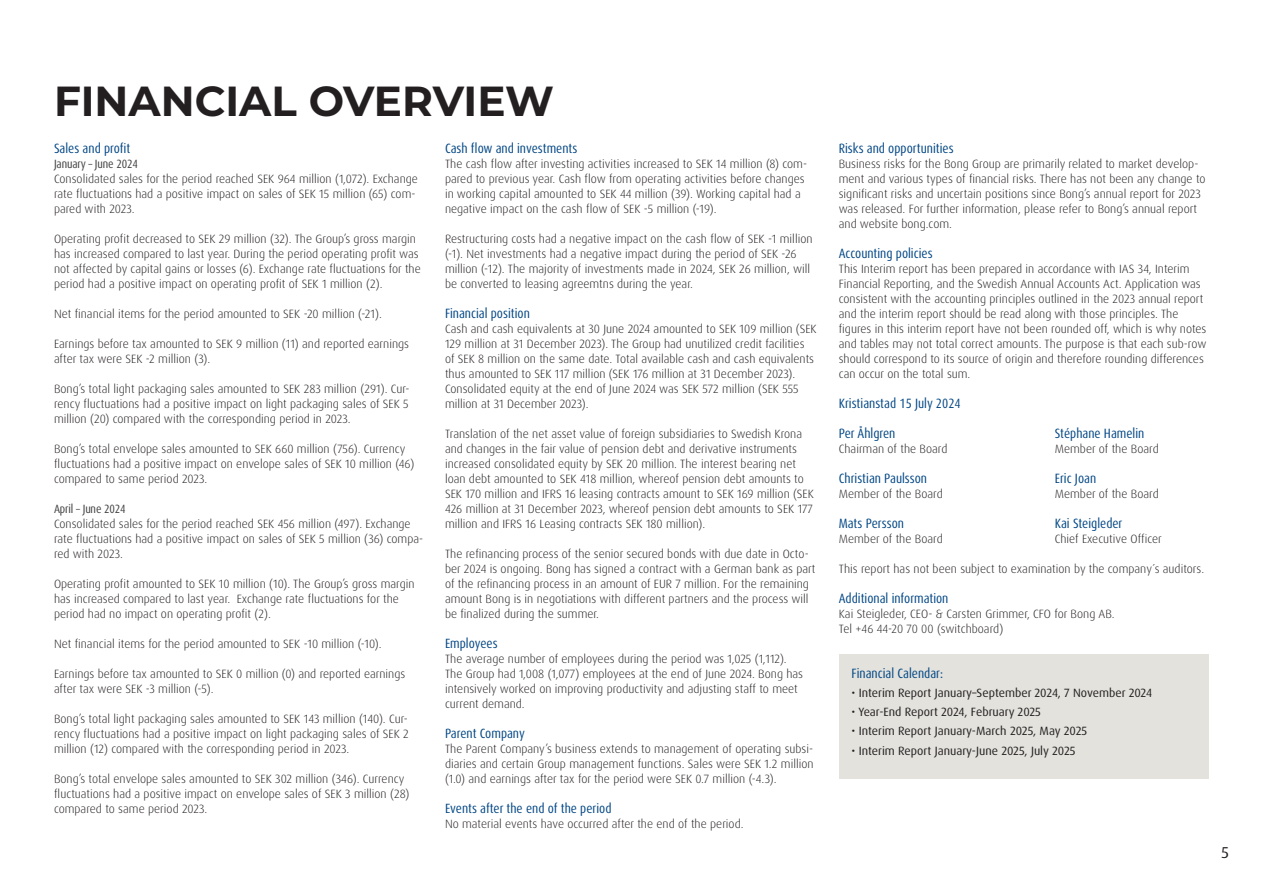
<style>
.page{position:relative;width:1263px;height:893px;background:#fff}
.page>*{position:absolute;margin:0;border:0;box-sizing:border-box;transform-origin:0 0}
.Rubrik_stor_grå{font:700 42px "Montserrat";color:#231f20}
.Citat-text{font:15.75px "Dax Pro";color:#231f20}
.Bröd{font:condensed 13.5px "Dax Pro";color:#004684}
.mellanrubrik_blå{font:condensed 13.5px "Dax Pro";color:#004684}
.Brödtext{font:condensed 13.5px "Dax Pro";color:#004684}
.Bröd-2{font:condensed 13.35px "Dax Pro";color:#004684}
.Bröd-3{font:300 12px/15px "Dax Pro";color:#231f20}
.Brödtext_utan_indrag{font:300 12px/15px "Dax Pro";color:#231f20}
.mellanrubrik_grå{font:300 12px/15px "Dax Pro";color:#231f20}
.Brödtext-2{font:300 12px/15px "Dax Pro";color:#231f20;text-align:justify}
.Punktlista{font:12px "Dax Pro";color:#231f20}
.mellanrubrik_grå-2{font:condensed 12px "Dax Pro";letter-spacing:-.01em;color:#3e3e3f}
</style>
<div class="page">
<div style="left:839px;top:654px;width:370px;height:124px;background:#e3e2dd"></div>
<p class="Rubrik_stor_grå" style="left:54px;top:71px;width:501px">FINANCIAL OVERVIEW</p>
<p class="Brödtext" style="left:445px;top:140px;width:134px">Cash flow and investments</p>
<p class="Brödtext_utan_indrag" style="left:445px;top:156px;width:364px">The cash flow after investing activities increased to SEK 14 million (8) com&shy;pared to previous year. Cash flow from operating activities before changes in working capital amounted to SEK 44 million (39). Working capital had a negative impact on the cash flow of SEK -5 million (-19).</p>
<p class="Brödtext_utan_indrag" style="left:445px;top:231px;width:369px">Restructuring costs had a negative impact on the cash flow of SEK -1 million (-1). Net investments had a negative impact during the period of SEK -26 million (-12). The majority of investments made in 2024, SEK 26 million, will be converted to leasing agreemtns during the year.</p>
<p class="mellanrubrik_blå" style="left:445px;top:305px;width:86px">Financial position</p>
<p class="Bröd-3" style="left:445px;top:321px;width:373px">Cash and cash equivalents at 30 June 2024 amounted to SEK 109 million (SEK 129 million at 31 December 2023). The Group had unutilized credit facilities of SEK 8 million on the same date. Total available cash and cash equivalents thus amounted to SEK 117 million (SEK 176 million at 31 December 2023).<br>Consolidated equity at the end of June 2024 was SEK 572 million (SEK 555 million at 31 December 2023).</p>
<p class="Bröd-3" style="left:445px;top:426px;width:370px">Translation of the net asset value of foreign subsidiaries to Swedish Krona and changes in the fair value of pension debt and derivative instruments increased consolidated equity by SEK 20 million. The interest bearing net loan debt amounted to SEK 418 million, whereof pension debt amounts to SEK 170 million and IFRS 16 leasing contracts amount to SEK 169 million (SEK 426 million at 31 December 2023, whereof pension debt amounts to SEK 177 million and IFRS 16 Leasing contracts SEK 180 million).</p>
<p class="Bröd-3" style="left:445px;top:546px;width:372px">The refinancing process of the senior secured bonds with due date in Octo&shy;ber 2024 is ongoing. Bong has signed a contract with a German bank as part of the refinancing process in an amount of EUR 7 million. For the remaining amount Bong is in negotiations with different partners and the process will be finalized during the summer.</p>
<p class="Bröd-2" style="left:445px;top:635px;width:54px">Employees</p>
<p class="Bröd-3" style="left:445px;top:651px;width:360px">The average number of employees during the period was 1,025 (1,112).<br>The Group had 1,008 (1,077) employees at the end of June 2024. Bong has intensively worked on improving productivity and adjusting staff to meet current demand.</p>
<p class="Bröd-2" style="left:445px;top:724px;width:81px">Parent Company</p>
<p class="Brödtext-2" style="left:445px;top:741px;width:370px">The Parent Company’s business extends to management of operating subsi&shy;diaries and certain Group management functions. Sales were SEK 1.2 million (1.0) and earnings after tax for the period were SEK 0.7 million (-4.3).</p>
<p class="Bröd-2" style="left:445px;top:799px;width:168px">Events after the end of the period</p>
<p class="Bröd-3" style="left:445px;top:816px;width:300px">No material events have occurred after the end of the period.</p>
<p class="mellanrubrik_blå" style="left:54px;top:140px;width:78px">Sales and profit</p>
<p class="mellanrubrik_grå-2" style="left:54px;top:156px;width:85px">January – June 2024</p>
<p class="mellanrubrik_grå" style="left:54px;top:171px;width:365px">Consolidated sales for the period reached SEK 964 million (1,072). Exchange rate fluctuations had a positive impact on sales of SEK 15 million (65) com&shy;pared with 2023.</p>
<p class="Bröd-3" style="left:54px;top:231px;width:368px">Operating profit decreased to SEK 29 million (32). The Group’s gross margin has increased compared to last year. During the period operating profit was not affected by capital gains or losses (6). Exchange rate fluctuations for the period had a positive impact on operating profit of SEK 1 million (2).</p>
<p class="Bröd-3" style="left:54px;top:306px;width:329px">Net financial items for the period amounted to SEK -20 million (-21).</p>
<p class="Bröd-3" style="left:54px;top:336px;width:357px">Earnings before tax amounted to SEK 9 million (11) and reported earnings after tax were SEK -2 million (3).</p>
<p class="Bröd-3" style="left:54px;top:381px;width:357px;text-align:justify">Bong’s total light packaging sales amounted to SEK 283 million (291). Cur&shy;rency fluctuations had a positive impact on light packaging sales of SEK 5 million (20) compared with the corresponding period in 2023.</p>
<p class="Bröd-3" style="left:54px;top:441px;width:362px">Bong’s total envelope sales amounted to SEK 660 million (756). Currency fluctuations had a positive impact on envelope sales of SEK 10 million (46) compared to same period 2023.</p>
<p class="mellanrubrik_grå-2" style="left:54px;top:501px;width:73px">April – June 2024</p>
<p class="mellanrubrik_grå" style="left:54px;top:516px;width:371px">Consolidated sales for the period reached SEK 456 million (497). Exchange rate fluctuations had a positive impact on sales of SEK 5 million (36) compa&shy;red with 2023.</p>
<p class="Bröd-3" style="left:54px;top:576px;width:362px">Operating profit amounted to SEK 10 million (10). The Group’s gross margin has increased compared to last year. Exchange rate fluctuations for the period had no impact on operating profit (2).</p>
<p class="Bröd-3" style="left:54px;top:636px;width:329px">Net financial items for the period amounted to SEK -10 million (-10).</p>
<p class="Bröd-3" style="left:54px;top:666px;width:353px">Earnings before tax amounted to SEK 0 million (0) and reported earnings after tax were SEK -3 million (-5).</p>
<p class="Bröd-3" style="left:54px;top:711px;width:356px;text-align:justify">Bong’s total light packaging sales amounted to SEK 143 million (140). Cur&shy;rency fluctuations had a positive impact on light packaging sales of SEK 2 million (12) compared with the corresponding period in 2023.</p>
<p class="Bröd-3" style="left:54px;top:771px;width:357px">Bong’s total envelope sales amounted to SEK 302 million (346). Currency fluctuations had a positive impact on envelope sales of SEK 3 million (28) compared to same period 2023.</p>
<p class="mellanrubrik_blå" style="left:839px;top:140px;width:116px">Risks and opportunities</p>
<p class="Bröd-3" style="left:839px;top:156px;width:368px">Business risks for the Bong Group are primarily related to market develop&shy;ment and various types of financial risks. There has not been any change to significant risks and uncertain positions since Bong’s annual report for 2023 was released. For further information, please refer to Bong’s annual report and website bong.com.</p>
<p class="Bröd" style="left:839px;top:245px;width:95px">Accounting policies</p>
<p class="Bröd-3" style="left:839px;top:261px;width:369px">This Interim report has been prepared in accordance with IAS 34, Interim Financial Reporting, and the Swedish Annual Accounts Act. Application was consistent with the accounting principles outlined in the 2023 annual report and the interim report should be read along with those principles. The figures in this interim report have not been rounded off, which is why notes and tables may not total correct amounts. The purpose is that each sub-row should correspond to its source of origin and therefore rounding differences can occur on the total sum.</p>
<p class="Bröd" style="left:839px;top:395px;width:123px">Kristianstad 15 July 2024</p>
<p class="Bröd" style="left:839px;top:425px;width:58px">Per Åhlgren</p>
<p class="Bröd" style="left:1055px;top:425px;width:91px">Stéphane Hamelin</p>
<p class="Bröd-3" style="left:839px;top:441px;width:110px">Chairman of the Board</p>
<p class="Bröd-3" style="left:1055px;top:441px;width:105px">Member of the Board</p>
<p class="Bröd" style="left:839px;top:470px;width:90px">Christian Paulsson</p>
<p class="Bröd" style="left:1055px;top:470px;width:43px">Eric Joan</p>
<p class="Bröd-3" style="left:839px;top:486px;width:105px">Member of the Board</p>
<p class="Bröd-3" style="left:1055px;top:486px;width:105px">Member of the Board</p>
<p class="Bröd" style="left:839px;top:515px;width:67px">Mats Persson</p>
<p class="Bröd" style="left:1055px;top:515px;width:69px">Kai Steigleder</p>
<p class="Bröd-3" style="left:839px;top:531px;width:105px">Member of the Board</p>
<p class="Bröd-3" style="left:1055px;top:531px;width:108px">Chief Executive Officer</p>
<p class="Bröd-3" style="left:839px;top:561px;width:367px">This report has not been subject to examination by the company´s auditors.</p>
<p class="Bröd" style="left:839px;top:590px;width:111px">Additional information</p>
<p class="Brödtext-2" style="left:839px;top:606px;width:277px">Kai Steigleder, CEO- &amp; Carsten Grimmer, CFO for Bong AB.</p>
<p class="Brödtext-2" style="left:839px;top:621px;width:166px">Tel +46 44-20 70 00 (switchboard)</p>
<p class="mellanrubrik_blå" style="left:851px;top:664px;width:93px">Financial Calendar:</p>
<p class="Punktlista" style="left:851px;top:685px;width:302px">• Interim Report January–September 2024, 7 November 2024</p>
<p class="Punktlista" style="left:851px;top:704px;width:191px">• Year-End Report 2024, February 2025</p>
<p class="Punktlista" style="left:851px;top:724px;width:237px">• Interim Report January-March 2025, May 2025</p>
<p class="Punktlista" style="left:851px;top:743px;width:225px">• Interim Report January-June 2025, July 2025</p>
<p class="Citat-text" style="left:1221px;top:842px;width:9px">5</p>
</div>
